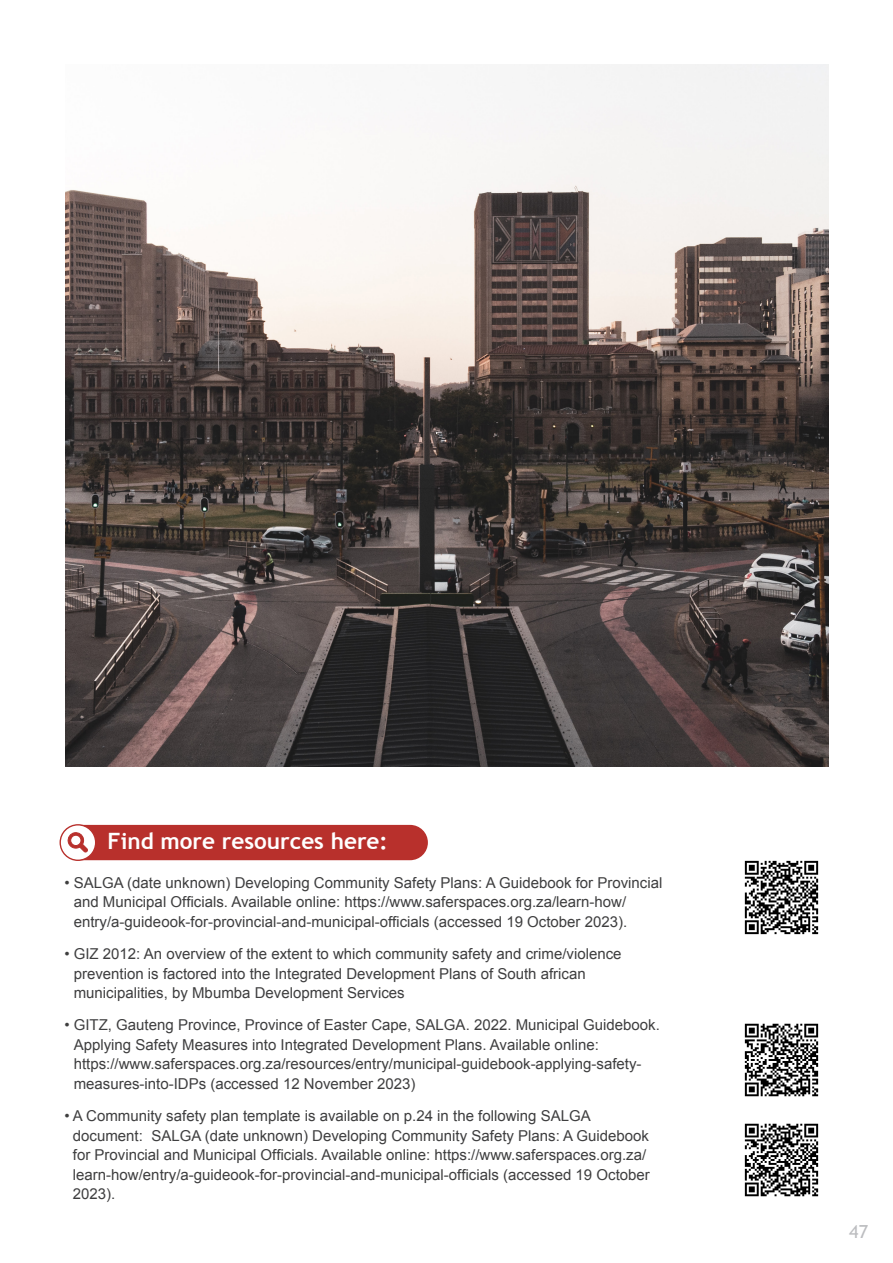
<style>
.page{position:relative;width:893px;height:1263px;background:#fff}
.page>*{position:absolute;margin:0;border:0;box-sizing:border-box;transform-origin:0 0}
.t1{font:700 22.5px "Trebuchet MS";color:#fff}
.t2{font:18px "Trebuchet MS";color:#bcbdc0}
.t3{font:15px/19.5px "Arial";color:#3e3e3f}
</style>
<div class="page">
<img style="left:744px;top:860px;width:75px;height:75px">
<img style="left:744px;top:1023px;width:75px;height:74px">
<img style="left:744px;top:1123px;width:75px;height:74px">
<img style="left:65px;top:65px;width:763px;height:702px">
<div style="left:60px;top:825px;width:368px;height:35px;background:#b8302c;border-radius:18px"></div>
<svg style="left:60px;top:825px;width:36px;height:35px"></svg>
<div style="left:60px;top:824px;width:36px;height:37px;border:1px solid #b8302c;border-radius:50%"></div>
<svg style="left:66px;top:831px;width:23px;height:22px"></svg>
<p class="t1" style="left:108px;top:827px;width:282px">Find more resources here:</p>
<p class="t3" style="left:74px;top:873px;width:590px;text-indent:-9px">• SALGA (date unknown) Developing Community Safety Plans: A Guidebook for Provincial and Municipal Officials. Available online: https://www.saferspaces.org.za/learn-how/ entry/a-guideook-for-provincial-and-municipal-officials (accessed 19 October 2023).</p>
<p class="t3" style="left:74px;top:944px;width:549px;text-indent:-9px">• GIZ 2012: An overview of the extent to which community safety and crime/violence prevention is factored into the Integrated Development Plans of South african municipalities, by Mbumba Development Services</p>
<p class="t3" style="left:74px;top:1015px;width:588px;text-indent:-9px">• GITZ, Gauteng Province, Province of Easter Cape, SALGA. 2022. Municipal Guidebook.<br>Applying Safety Measures into Integrated Development Plans. Available online: https://www.saferspaces.org.za/resources/entry/municipal-guidebook-applying-safety&shy;measures-into-IDPs (accessed 12 November 2023)</p>
<p class="t3" style="left:73px;top:1106px;width:578px;text-indent:-9px">• A Community safety plan template is available on p.24 in the following SALGA document: SALGA (date unknown) Developing Community Safety Plans: A Guidebook for Provincial and Municipal Officials. Available online: https://www.saferspaces.org.za/ learn-how/entry/a-guideook-for-provincial-and-municipal-officials (accessed 19 October 2023).</p>
<p class="t2" style="left:849px;top:1221px;width:20px">47</p>
</div>
